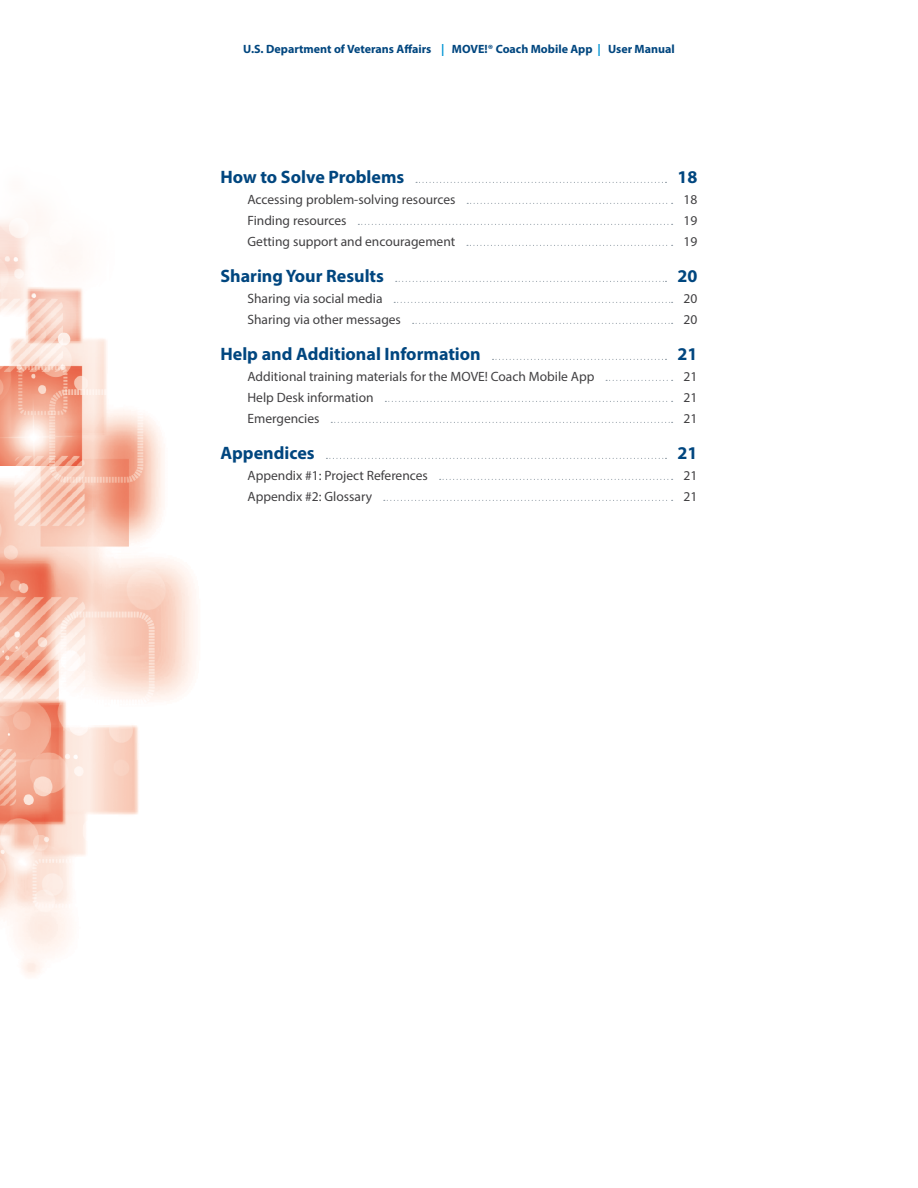
<style>
.page{position:relative;width:918px;height:1188px;background:#fff}
.page>*{position:absolute;margin:0;border:0;box-sizing:border-box;transform-origin:0 0}
.TOC_Header_USe{font:700 18px "Myriad Pro";color:#00467f}
.TOC_Listing_USE{font:13.5px "Myriad Pro";color:#414042}
.t1{font:700 12px "Myriad Pro";color:#00467f}
.s1{color:#0194d3}
</style>
<div class="page">
<img style="left:0;top:212px;width:197px;height:764px">
<svg style="left:416px;top:182px;width:251px;height:1px"></svg>
<svg style="left:467px;top:203px;width:206px;height:1px"></svg>
<svg style="left:358px;top:224px;width:315px;height:1px"></svg>
<svg style="left:467px;top:245px;width:206px;height:1px"></svg>
<svg style="left:396px;top:281px;width:271px;height:1px"></svg>
<svg style="left:394px;top:302px;width:279px;height:1px"></svg>
<svg style="left:413px;top:323px;width:260px;height:1px"></svg>
<svg style="left:493px;top:359px;width:174px;height:1px"></svg>
<svg style="left:606px;top:380px;width:67px;height:1px"></svg>
<svg style="left:385px;top:401px;width:288px;height:1px"></svg>
<svg style="left:331px;top:422px;width:342px;height:1px"></svg>
<svg style="left:326px;top:458px;width:341px;height:1px"></svg>
<svg style="left:440px;top:479px;width:233px;height:1px"></svg>
<svg style="left:384px;top:500px;width:289px;height:1px"></svg>
<p class="t1" style="left:243px;top:41px;width:433px">U.S. Department of Veterans Affairs <span class="s1">|</span> MOVE!® Coach Mobile App <span class="s1">|</span> User Manual</p>
<p class="TOC_Header_USe" style="left:220px;top:165px;width:185px">How to Solve Problems</p>
<p class="TOC_Header_USe" style="left:678px;top:165px;width:21px">18</p>
<p class="TOC_Listing_USE" style="left:248px;top:191px;width:210px">Accessing problem-solving resources</p>
<p class="TOC_Listing_USE" style="left:684px;top:191px;width:15px">18</p>
<p class="TOC_Listing_USE" style="left:248px;top:212px;width:101px">Finding resources</p>
<p class="TOC_Listing_USE" style="left:684px;top:212px;width:15px">19</p>
<p class="TOC_Listing_USE" style="left:248px;top:233px;width:209px">Getting support and encouragement</p>
<p class="TOC_Listing_USE" style="left:684px;top:233px;width:15px">19</p>
<p class="TOC_Header_USe" style="left:220px;top:264px;width:165px">Sharing Your Results</p>
<p class="TOC_Header_USe" style="left:678px;top:264px;width:21px">20</p>
<p class="TOC_Listing_USE" style="left:248px;top:290px;width:137px">Sharing via social media</p>
<p class="TOC_Listing_USE" style="left:684px;top:290px;width:15px">20</p>
<p class="TOC_Listing_USE" style="left:248px;top:311px;width:155px">Sharing via other messages</p>
<p class="TOC_Listing_USE" style="left:684px;top:311px;width:15px">20</p>
<p class="TOC_Header_USe" style="left:221px;top:342px;width:262px">Help and Additional Information</p>
<p class="TOC_Header_USe" style="left:678px;top:342px;width:21px">21</p>
<p class="TOC_Listing_USE" style="left:248px;top:368px;width:348px">Additional training materials for the MOVE! Coach Mobile App</p>
<p class="TOC_Listing_USE" style="left:684px;top:368px;width:15px">21</p>
<p class="TOC_Listing_USE" style="left:248px;top:389px;width:128px">Help Desk information</p>
<p class="TOC_Listing_USE" style="left:684px;top:389px;width:15px">21</p>
<p class="TOC_Listing_USE" style="left:248px;top:410px;width:74px">Emergencies</p>
<p class="TOC_Listing_USE" style="left:684px;top:410px;width:15px">21</p>
<p class="TOC_Header_USe" style="left:221px;top:441px;width:96px">Appendices</p>
<p class="TOC_Header_USe" style="left:678px;top:441px;width:21px">21</p>
<p class="TOC_Listing_USE" style="left:248px;top:467px;width:182px">Appendix #1: Project References</p>
<p class="TOC_Listing_USE" style="left:684px;top:467px;width:15px">21</p>
<p class="TOC_Listing_USE" style="left:248px;top:488px;width:126px">Appendix #2: Glossary</p>
<p class="TOC_Listing_USE" style="left:684px;top:488px;width:15px">21</p>
</div>
